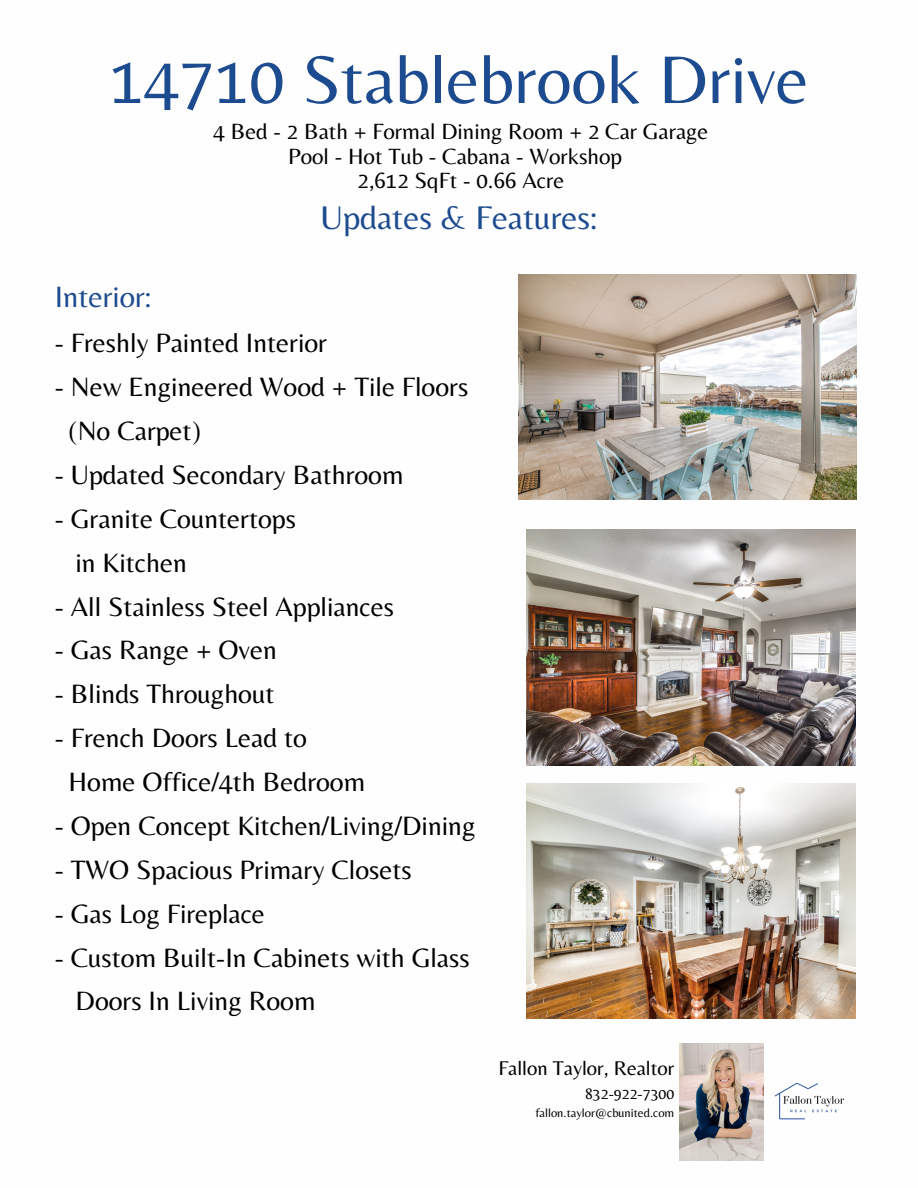
<style>
.page{position:relative;width:918px;height:1188px;background:#fff}
.page>*{position:absolute;margin:0;border:0;box-sizing:border-box;transform-origin:0 0}
.t1{font:70.05px "Belleza";color:#1d4b8f}
.t2{font:34.05px "Belleza";color:#1d4b8f}
.t3{font:30.6px "Belleza";color:#1d4b8f}
.t4{font:27.6px "Belleza";color:#000}
.t5{font:22.95px "Belleza";color:#000}
.t6{font:20.7px "Belleza";color:#000}
.t7{font:15.75px "Belleza";color:#000}
.t8{font:12.6px "Belleza";color:#000}
</style>
<div class="page">
<img style="left:526px;top:530px;width:330px;height:235px">
<img style="left:526px;top:783px;width:330px;height:235px">
<img style="left:519px;top:274px;width:337px;height:225px">
<img style="left:679px;top:1044px;width:85px;height:117px">
<img style="left:762px;top:1050px;width:83px;height:104px">
<p class="t1" style="left:109px;top:38px;width:701px">14710 Stablebrook Drive</p>
<p class="t5" style="left:213px;top:118px;width:496px">4 Bed - 2 Bath + Formal Dining Room + 2 Car Garage</p>
<p class="t5" style="left:288px;top:142px;width:335px">Pool - Hot Tub - Cabana - Workshop</p>
<p class="t5" style="left:358px;top:167px;width:208px">2,612 SqFt - 0.66 Acre</p>
<p class="t2" style="left:321px;top:197px;width:278px">Updates &amp; Features:</p>
<p class="t3" style="left:55px;top:279px;width:98px">Interior:</p>
<p class="t4" style="left:55px;top:327px;width:274px">- Freshly Painted Interior</p>
<p class="t4" style="left:55px;top:371px;width:415px">- New Engineered Wood + Tile Floors</p>
<p class="t4" style="left:69px;top:414px;width:134px">(No Carpet)</p>
<p class="t4" style="left:55px;top:458px;width:350px">- Updated Secondary Bathroom</p>
<p class="t4" style="left:55px;top:502px;width:243px">- Granite Countertops</p>
<p class="t4" style="left:75px;top:546px;width:113px">in Kitchen</p>
<p class="t4" style="left:55px;top:590px;width:341px">- All Stainless Steel Appliances</p>
<p class="t4" style="left:55px;top:634px;width:224px">- Gas Range + Oven</p>
<p class="t4" style="left:55px;top:678px;width:221px">- Blinds Throughout</p>
<p class="t4" style="left:55px;top:722px;width:254px">- French Doors Lead to</p>
<p class="t4" style="left:69px;top:765px;width:298px">Home Office/4th Bedroom</p>
<p class="t4" style="left:55px;top:809px;width:422px">- Open Concept Kitchen/Living/Dining</p>
<p class="t4" style="left:55px;top:853px;width:358px">- TWO Spacious Primary Closets</p>
<p class="t4" style="left:55px;top:897px;width:212px">- Gas Log Fireplace</p>
<p class="t4" style="left:55px;top:941px;width:417px">- Custom Built-In Cabinets with Glass</p>
<p class="t4" style="left:75px;top:985px;width:242px">Doors In Living Room</p>
<p class="t6" style="left:498px;top:1056px;width:178px">Fallon Taylor, Realtor</p>
<p class="t7" style="left:585px;top:1084px;width:91px">832-922-7300</p>
<p class="t8" style="left:535px;top:1105px;width:140px">fallon.taylor@cbunited.com</p>
</div>
